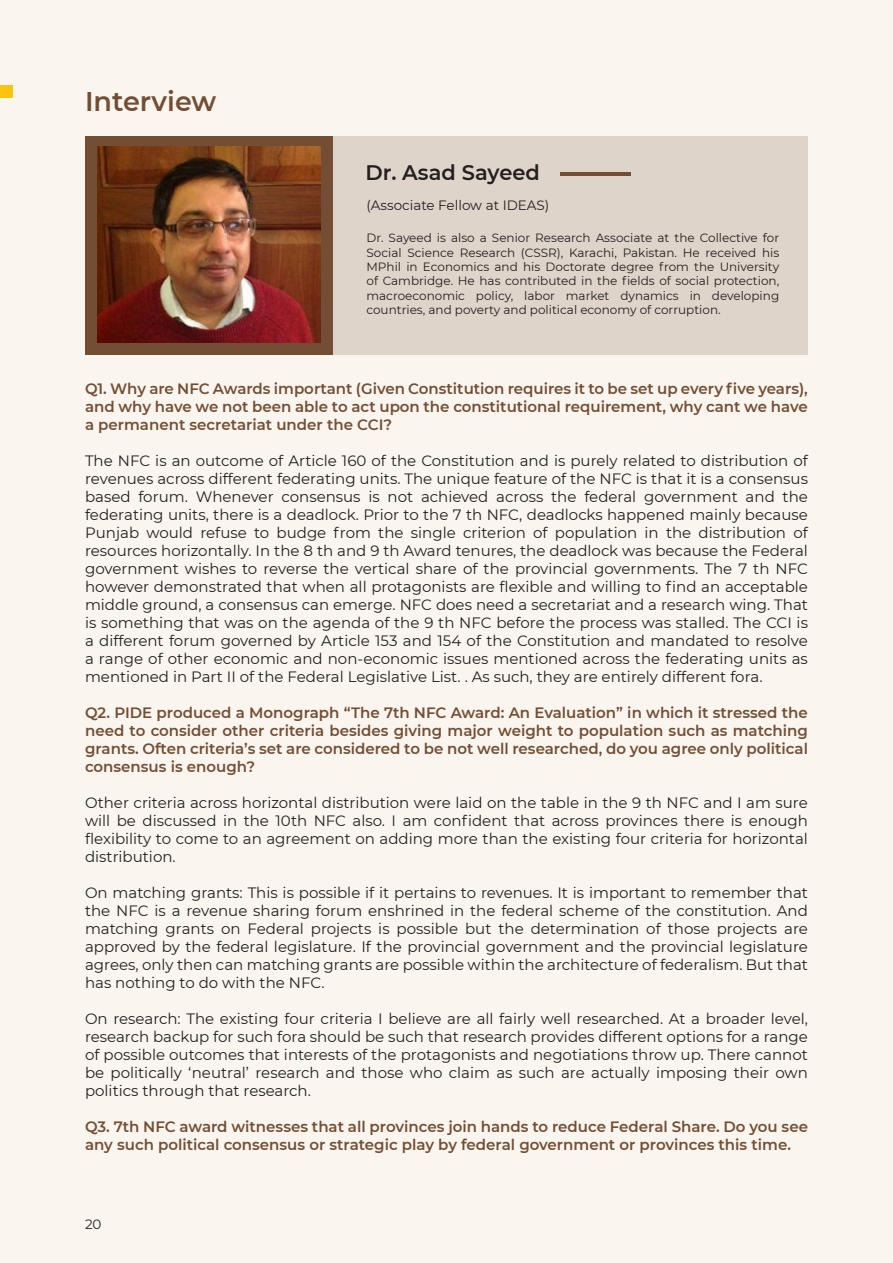
<style>
.page{position:relative;width:893px;height:1263px;background:#faf6ef}
.page>*{position:absolute;margin:0;border:0;box-sizing:border-box;transform-origin:0 0}
.t1{font:600 27px "Montserrat";color:#734e34}
.t2{font:600 21px "Montserrat";color:#231f20}
.t3{font:15px/18px "Montserrat";color:#231f20;text-align:justify}
.t4{font:600 15px/18px "Montserrat";color:#734e34;text-align:justify}
.t5{font:13.5px "Montserrat";color:#231f20}
.t6{font:12px/14.4px "Montserrat";color:#231f20;text-align:justify}
</style>
<div class="page">
<div style="left:332px;top:136px;width:476px;height:219px;background:#dfd4c9"></div>
<div style="left:85px;top:136px;width:247px;height:219px;background:#734e34"></div>
<img style="left:97px;top:147px;width:223px;height:195px">
<hr style="left:560px;top:172px;width:70px;height:3px;background:#734e34">
<div style="left:0;top:85px;width:13px;height:12px;background:#fec210"></div>
<p class="t1" style="left:85px;top:82px;width:133px">Interview</p>
<p class="t2" style="left:365px;top:157px;width:176px">Dr. Asad Sayeed</p>
<p class="t5" style="left:366px;top:196px;width:184px">(Associate Fellow at IDEAS)</p>
<p class="t6" style="left:366px;top:230px;width:414px">Dr. Sayeed is also a Senior Research Associate at the Collective for Social Science Research (CSSR), Karachi, Pakistan. He received his MPhil in Economics and his Doctorate degree from the University of Cambridge. He has contributed in the fields of social protection, macroeconomic policy, labor market dynamics in developing countries, and poverty and political economy of corruption.</p>
<p class="t4" style="left:85px;top:379px;width:724px">Q1. Why are NFC Awards important (Given Constitution requires it to be set up every five years), and why have we not been able to act upon the constitutional requirement, why cant we have a permanent secretariat under the CCI?</p>
<p class="t3" style="left:85px;top:451px;width:724px">The NFC is an outcome of Article 160 of the Constitution and is purely related to distribution of revenues across different federating units. The unique feature of the NFC is that it is a consensus based forum. Whenever consensus is not achieved across the federal government and the federating units, there is a deadlock. Prior to the 7 th NFC, deadlocks happened mainly because Punjab would refuse to budge from the single criterion of population in the distribution of resources horizontally. In the 8 th and 9 th Award tenures, the deadlock was because the Federal government wishes to reverse the vertical share of the provincial governments. The 7 th NFC however demonstrated that when all protagonists are flexible and willing to find an acceptable middle ground, a consensus can emerge. NFC does need a secretariat and a research wing. That is something that was on the agenda of the 9 th NFC before the process was stalled. The CCI is a different forum governed by Article 153 and 154 of the Constitution and mandated to resolve a range of other economic and non-economic issues mentioned across the federating units as mentioned in Part II of the Federal Legislative List. . As such, they are entirely different fora.</p>
<p class="t4" style="left:85px;top:703px;width:724px">Q2. PIDE produced a Monograph “The 7th NFC Award: An Evaluation” in which it stressed the need to consider other criteria besides giving major weight to population such as matching grants. Often criteria’s set are considered to be not well researched, do you agree only political consensus is enough?</p>
<p class="t3" style="left:85px;top:793px;width:724px">Other criteria across horizontal distribution were laid on the table in the 9 th NFC and I am sure will be discussed in the 10th NFC also. I am confident that across provinces there is enough flexibility to come to an agreement on adding more than the existing four criteria for horizontal distribution.</p>
<p class="t3" style="left:85px;top:883px;width:724px">On matching grants: This is possible if it pertains to revenues. It is important to remember that the NFC is a revenue sharing forum enshrined in the federal scheme of the constitution. And matching grants on Federal projects is possible but the determination of those projects are approved by the federal legislature. If the provincial government and the provincial legislature agrees, only then can matching grants are possible within the architecture of federalism. But that has nothing to do with the NFC.</p>
<p class="t3" style="left:85px;top:1009px;width:724px">On research: The existing four criteria I believe are all fairly well researched. At a broader level, research backup for such fora should be such that research provides different options for a range of possible outcomes that interests of the protagonists and negotiations throw up. There cannot be politically ‘neutral’ research and those who claim as such are actually imposing their own politics through that research.</p>
<p class="t4" style="left:85px;top:1117px;width:724px">Q3. 7th NFC award witnesses that all provinces join hands to reduce Federal Share. Do you see any such political consensus or strategic play by federal government or provinces this time.</p>
<p class="t5" style="left:85px;top:1215px;width:18px">20</p>
</div>
